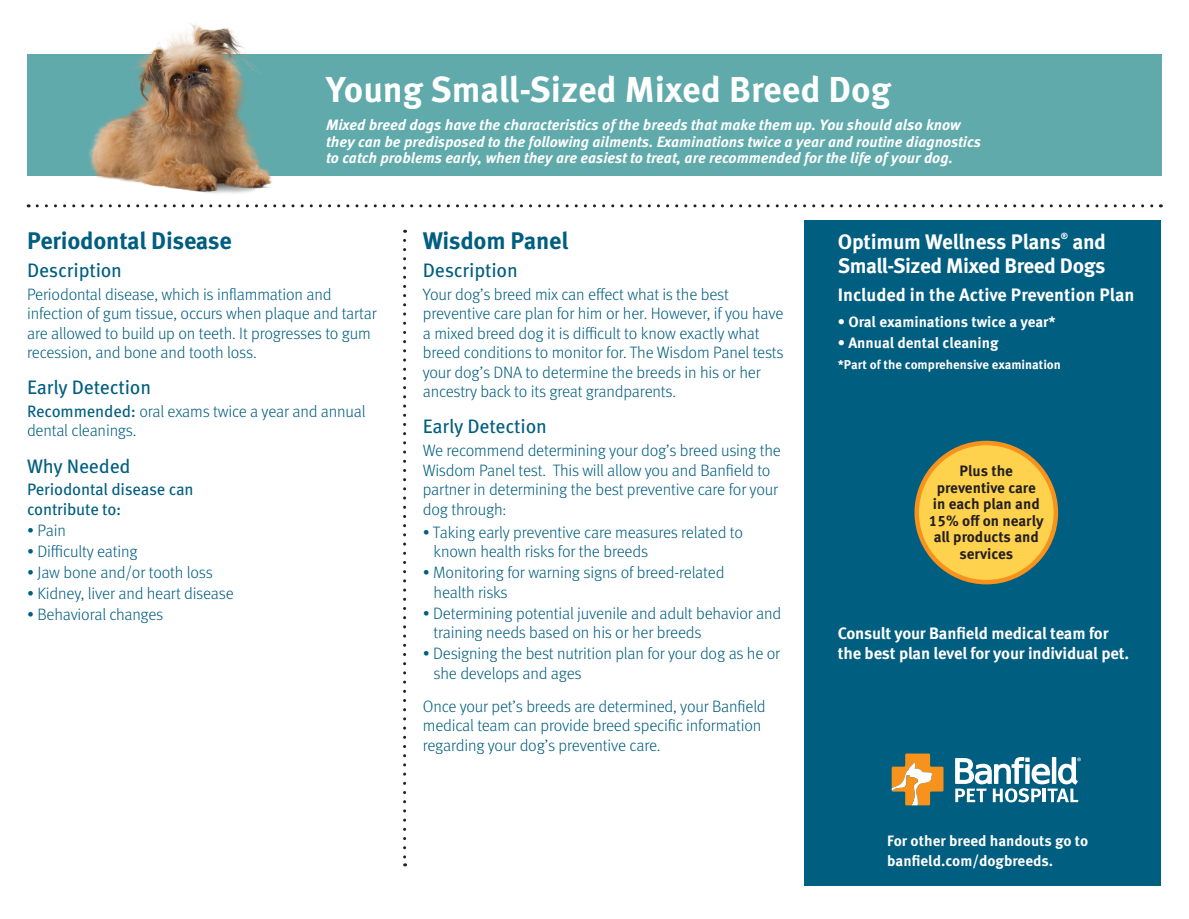
<style>
.page{position:relative;width:1189px;height:919px;background:#fff}
.page>*{position:absolute;margin:0;border:0;box-sizing:border-box;transform-origin:0 0}
.t1{font:700 36px "Meta OT";color:#fff}
.t2{font:700 24px "Meta OT";letter-spacing:-.01em;color:#005e80}
.t3{font:700 21px/24px "Meta OT";letter-spacing:-.02em;color:#fff;text-align:right}
.t4{font:19.5px "Meta OT";letter-spacing:-.01em;color:#005e80}
.t5{font:700 18px "Meta OT";color:#fff}
.t6{font:300 16.5px/19.5px "Meta OT";letter-spacing:-.01em;color:#005e80}
.t7{font:700 16.5px/19.5px "Meta OT";letter-spacing:-.01em;color:#fff}
.t8{font:16.5px/19.5px "Meta OT";letter-spacing:-.01em;color:#005e80}
.t9{font:italic 700 15px/16.5px "Meta OT";color:#fff}
.t10{font:700 15px/19.5px "Meta OT";color:#fff}
.t11{font:700 15px/16.5px "Meta OT";color:#231f20;text-align:center}
.t12{font:700 12.75px "Meta OT";color:#fff}
.t13{font:700 8.7px "Meta OT";color:#fff}
.s1{font-weight:400}
</style>
<div class="page">
<svg style="left:37px;top:204px;width:1124px;height:3px"></svg>
<div style="left:27px;top:54px;width:1134px;height:122px;background:#60aaac"></div>
<svg style="left:403px;top:240px;width:3px;height:626px"></svg>
<div style="left:804px;top:220px;width:356px;height:665px;background:#005e80"></div>
<div style="left:916px;top:443px;width:139px;height:139px;background:#fed24c;border-radius:50%"></div>
<div style="left:914px;top:440px;width:143px;height:144px;border:4px solid #f7931d;border-radius:50%"></div>
<svg style="left:891px;top:753px;width:52px;height:52px"></svg>
<svg style="left:955px;top:757px;width:125px;height:45px"></svg>
<img style="left:56px;top:23px;width:249px;height:185px">
<p class="t1" style="left:326px;top:68px;width:566px">Young Small-Sized Mixed Breed Dog</p>
<p class="t9" style="left:326px;top:117px;width:656px">Mixed breed dogs have the characteristics of the breeds that make them up. You should also know they can be predisposed to the following ailments. Examinations twice a year and routine diagnostics to catch problems early, when they are easiest to treat, are recommended for the life of your dog.</p>
<p class="t2" style="left:27px;top:226px;width:206px">Periodontal Disease</p>
<p class="t4" style="left:27px;top:259px;width:96px">Description</p>
<p class="t6" style="left:27px;top:284px;width:351px">Periodontal disease, which is inflammation and infection of gum tissue, occurs when plaque and tartar are allowed to build up on teeth. It progresses to gum recession, and bone and tooth loss.</p>
<p class="t4" style="left:27px;top:376px;width:126px">Early Detection</p>
<p class="t6" style="left:27px;top:401px;width:340px"><span class="s1">Recommended:</span> oral exams twice a year and annual dental cleanings.</p>
<p class="t4" style="left:27px;top:454px;width:105px">Why Needed</p>
<p class="t8" style="left:27px;top:479px;width:168px">Periodontal disease can contribute to:</p>
<p class="t6" style="left:27px;top:520px;width:40px">• Pain</p>
<p class="t6" style="left:27px;top:541px;width:112px">• Difficulty eating</p>
<p class="t6" style="left:27px;top:562px;width:187px">• Jaw bone and/or tooth loss</p>
<p class="t6" style="left:27px;top:583px;width:208px">• Kidney, liver and heart disease</p>
<p class="t6" style="left:27px;top:604px;width:138px">• Behavioral changes</p>
<p class="t2" style="left:422px;top:226px;width:147px">Wisdom Panel</p>
<p class="t4" style="left:422px;top:259px;width:96px">Description</p>
<p class="t6" style="left:422px;top:284px;width:362px">Your dog’s breed mix can effect what is the best preventive care plan for him or her. However, if you have a mixed breed dog it is difficult to know exactly what breed conditions to monitor for. The Wisdom Panel tests your dog’s DNA to determine the breeds in his or her ancestry back to its great grandparents.</p>
<p class="t4" style="left:422px;top:415px;width:126px">Early Detection</p>
<p class="t6" style="left:422px;top:440px;width:359px">We recommend determining your dog’s breed using the Wisdom Panel test. This will allow you and Banfield to partner in determining the best preventive care for your dog through:</p>
<p class="t6" style="left:433px;top:522px;width:311px;text-indent:-11px">• Taking early preventive care measures related to known health risks for the breeds</p>
<p class="t6" style="left:433px;top:562px;width:292px;text-indent:-11px">• Monitoring for warning signs of breed-related health risks</p>
<p class="t6" style="left:433px;top:603px;width:349px;text-indent:-11px">• Determining potential juvenile and adult behavior and training needs based on his or her breeds</p>
<p class="t6" style="left:433px;top:643px;width:348px;text-indent:-11px">• Designing the best nutrition plan for your dog as he or she develops and ages</p>
<p class="t6" style="left:422px;top:696px;width:344px">Once your pet’s breeds are determined, your Banfield medical team can provide breed specific information regarding your dog’s preventive care.</p>
<p class="t3" style="left:837px;top:230px;width:225px">Optimum Wellness Plans</p>
<p class="t13" style="left:1060px;top:231px;width:9px">®</p>
<p class="t3" style="left:837px;top:230px;width:270px">and<br>Small-Sized Mixed Breed Dogs</p>
<p class="t5" style="left:837px;top:284px;width:298px">Included in the Active Prevention Plan</p>
<p class="t10" style="left:837px;top:312px;width:219px">• Oral examinations twice a year*</p>
<p class="t10" style="left:837px;top:333px;width:162px">• Annual dental cleaning</p>
<p class="t12" style="left:837px;top:357px;width:225px">*Part of the comprehensive examination</p>
<p class="t11" style="left:928px;top:463px;width:116px">Plus the preventive care in each plan and<br>15% off on nearly all products and services</p>
<p class="t7" style="left:837px;top:624px;width:293px">Consult your Banfield medical team for the best plan level for your individual pet.</p>
<p class="t10" style="left:887px;top:831px;width:202px">For other breed handouts go to banfield.com/dogbreeds.</p>
</div>
